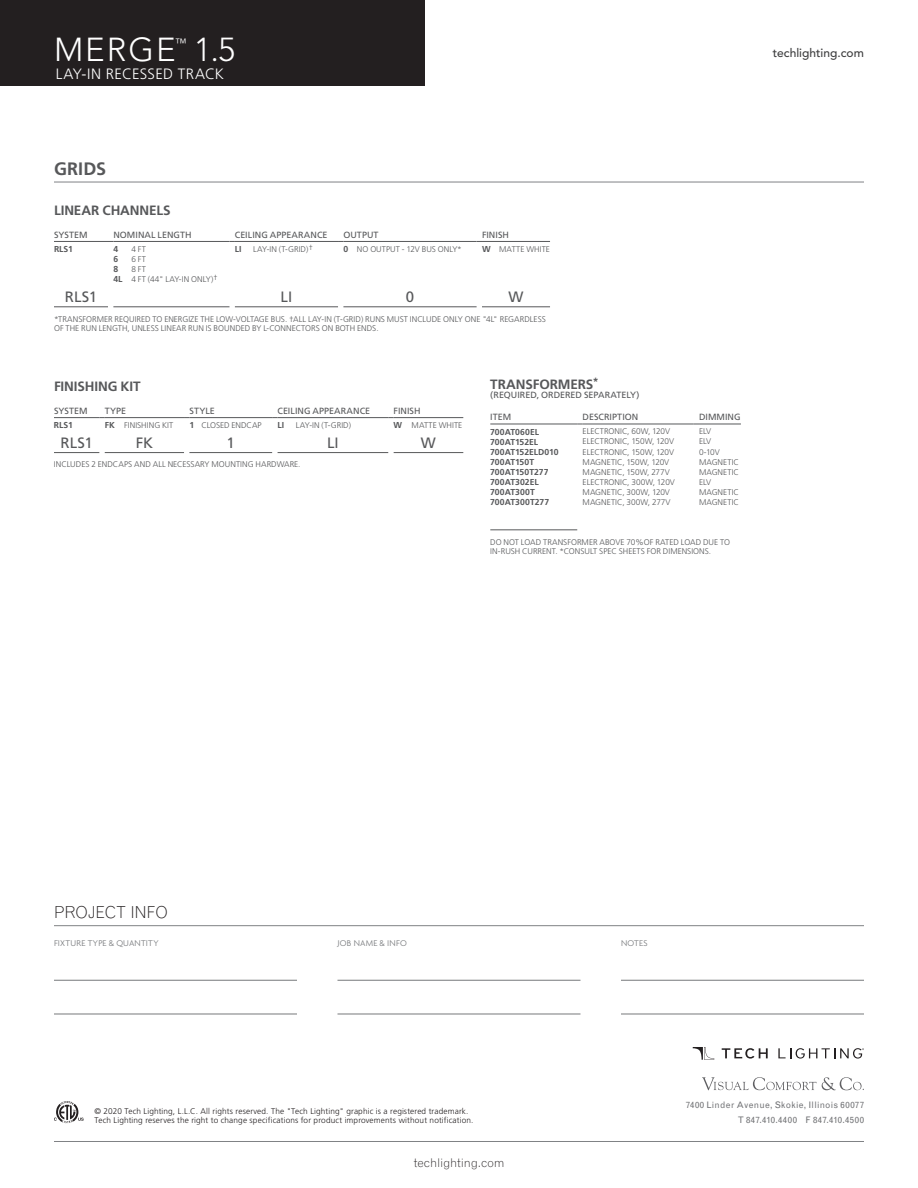
<style>
.page{position:relative;width:918px;height:1188px;background:#fff}
.page>*{position:absolute;margin:0;border:0;box-sizing:border-box;transform-origin:0 0}
.t1{font:300 33px "Avenir";letter-spacing:.06em;color:#fff}
.Spec_Header{font:700 18px "Frutiger";letter-spacing:.005em;color:#57585a}
.t2{font:300 16.5px "Grotesque";letter-spacing:-.02em;color:#231f20}
.t3{font:300 15px "Frutiger";letter-spacing:.015em;color:#fff}
.Ordering_Grid_Center{font:15px "Frutiger";letter-spacing:.005em;color:#57585a}
.Product_Options{font:700 13.5px "Frutiger";letter-spacing:-.005em;color:#57585a}
.t4{font:300 12px "Grotesque";letter-spacing:-.01em;color:#231f20}
.t5{font:500 12px "Avenir";color:#3e3e3f}
.t6{font:300 12px "Avenir";color:#fff}
.Product_Options-2{font:9px "Frutiger";color:#57585a}
.t7{font:9px/14.4px "Grotesque";letter-spacing:.03em;color:#717275;text-align:right}
.t8{font:300 9px "Agenda";letter-spacing:.025em;color:#76787b}
.Product_Options-3{font:700 8.7px "Frutiger";letter-spacing:-.005em;color:#57585a}
.Product_Options-4{font:300 8.25px/9.8px "Frutiger";letter-spacing:.005em;color:#57585a}
.t9{font:300 8.25px/9px "Frutiger";letter-spacing:.015em;color:#231f20}
.s1{font-weight:700;font-size:8.7px}
</style>
<div class="page">
<div style="left:0;top:0;width:425px;height:86px;background:#231f20"></div>
<hr style="left:54px;top:925px;width:810px;height:1px;background:#808285">
<svg style="left:54px;top:1101px;width:30px;height:22px"></svg>
<hr style="left:54px;top:980px;width:243px;height:1px;background:#76787b">
<hr style="left:54px;top:1014px;width:243px;height:1px;background:#76787b">
<hr style="left:338px;top:980px;width:242px;height:1px;background:#76787b">
<hr style="left:338px;top:1014px;width:242px;height:1px;background:#76787b">
<hr style="left:621px;top:980px;width:243px;height:1px;background:#76787b">
<hr style="left:621px;top:1014px;width:243px;height:1px;background:#76787b">
<hr style="left:54px;top:1141px;width:810px;height:1px;background:#808285">
<svg style="left:702px;top:1077px;width:162px;height:13px"></svg>
<svg style="left:722px;top:1048px;width:46px;height:11px"></svg>
<svg style="left:778px;top:1048px;width:86px;height:11px"></svg>
<svg style="left:693px;top:1047px;width:21px;height:13px"></svg>
<hr style="left:54px;top:241px;width:54px;height:1px;background:#57585a">
<hr style="left:113px;top:241px;width:117px;height:1px;background:#57585a">
<hr style="left:235px;top:241px;width:103px;height:1px;background:#57585a">
<hr style="left:343px;top:241px;width:134px;height:1px;background:#57585a">
<hr style="left:482px;top:241px;width:68px;height:1px;background:#57585a">
<hr style="left:54px;top:306px;width:54px;height:1px;background:#57585a">
<hr style="left:113px;top:306px;width:117px;height:1px;background:#57585a">
<hr style="left:343px;top:306px;width:134px;height:1px;background:#57585a">
<hr style="left:235px;top:306px;width:103px;height:1px;background:#57585a">
<hr style="left:482px;top:306px;width:68px;height:1px;background:#57585a">
<hr style="left:490px;top:424px;width:87px;height:1px;background:#57585a">
<hr style="left:583px;top:424px;width:111px;height:1px;background:#57585a">
<hr style="left:699px;top:424px;width:42px;height:1px;background:#57585a">
<hr style="left:490px;top:529px;width:87px;height:1px;background:#57585a">
<hr style="left:54px;top:417px;width:45px;height:1px;background:#57585a">
<hr style="left:105px;top:417px;width:79px;height:1px;background:#57585a">
<hr style="left:189px;top:417px;width:83px;height:1px;background:#57585a">
<hr style="left:278px;top:417px;width:110px;height:1px;background:#57585a">
<hr style="left:394px;top:417px;width:69px;height:1px;background:#57585a">
<hr style="left:54px;top:452px;width:45px;height:1px;background:#57585a">
<hr style="left:105px;top:452px;width:79px;height:1px;background:#57585a">
<hr style="left:189px;top:452px;width:83px;height:1px;background:#57585a">
<hr style="left:278px;top:452px;width:110px;height:1px;background:#57585a">
<hr style="left:394px;top:452px;width:69px;height:1px;background:#57585a">
<hr style="left:54px;top:182px;width:810px;height:1px;background:#808285">
<h1 class="t1" style="left:54px;top:31px;width:123px">MERGE</h1>
<h3 class="t6" style="left:175px;top:35px;width:13px">™</h3>
<h1 class="t1" style="left:194px;top:31px;width:43px">1.5</h1>
<h3 class="t3" style="left:56px;top:65px;width:170px">LAY-IN RECESSED TRACK</h3>
<h3 class="t5" style="left:773px;top:46px;width:93px">techlighting.com</h3>
<p class="Spec_Header" style="left:54px;top:158px;width:54px">GRIDS</p>
<p class="Product_Options" style="left:54px;top:203px;width:118px">LINEAR CHANNELS</p>
<p class="Product_Options-2" style="left:54px;top:229px;width:35px">SYSTEM</p>
<p class="Product_Options-2" style="left:113px;top:229px;width:80px">NOMINAL LENGTH</p>
<p class="Product_Options-2" style="left:235px;top:229px;width:94px">CEILING APPEARANCE</p>
<p class="Product_Options-2" style="left:343px;top:229px;width:37px">OUTPUT</p>
<p class="Product_Options-2" style="left:482px;top:229px;width:28px">FINISH</p>
<p class="Product_Options-3" style="left:54px;top:244px;width:20px">RLS1</p>
<p class="Product_Options-3" style="left:113px;top:244px;width:6px">4</p>
<p class="Product_Options-4" style="left:131px;top:244px;width:16px">4 FT</p>
<p class="Product_Options-3" style="left:113px;top:254px;width:6px">6</p>
<p class="Product_Options-4" style="left:131px;top:255px;width:16px">6 FT</p>
<p class="Product_Options-3" style="left:113px;top:264px;width:6px">8</p>
<p class="Product_Options-4" style="left:131px;top:265px;width:16px">8 FT</p>
<p class="Product_Options-4" style="left:113px;top:275px;width:106px"><span class="s1">4L</span> 4 FT (44" LAY-IN ONLY)<sup>†</sup></p>
<p class="Product_Options-3" style="left:235px;top:244px;width:8px">LI</p>
<p class="Product_Options-4" style="left:253px;top:244px;width:61px">LAY-IN (T-GRID)<sup>†</sup></p>
<p class="Product_Options-4" style="left:343px;top:244px;width:120px"><span class="s1">0</span> NO OUTPUT - 12V BUS ONLY*</p>
<p class="Product_Options-4" style="left:482px;top:244px;width:70px"><span class="s1">W</span> MATTE WHITE</p>
<p class="Ordering_Grid_Center" style="left:65px;top:288px;width:34px">RLS1</p>
<p class="Ordering_Grid_Center" style="left:281px;top:288px;width:13px">LI</p>
<p class="Ordering_Grid_Center" style="left:406px;top:288px;width:10px">0</p>
<p class="Ordering_Grid_Center" style="left:509px;top:288px;width:16px">W</p>
<p class="Product_Options-4" style="left:54px;top:314px;width:493px">*TRANSFORMER REQUIRED TO ENERGIZE THE LOW-VOLTAGE BUS. †ALL LAY-IN (T-GRID) RUNS MUST INCLUDE ONLY ONE "4L" REGARDLESS<br>OF THE RUN LENGTH, UNLESS LINEAR RUN IS BOUNDED BY L-CONNECTORS ON BOTH ENDS.</p>
<p class="Product_Options" style="left:54px;top:379px;width:88px">FINISHING KIT</p>
<p class="Product_Options-2" style="left:54px;top:405px;width:35px">SYSTEM</p>
<p class="Product_Options-2" style="left:105px;top:405px;width:23px">TYPE</p>
<p class="Product_Options-2" style="left:189px;top:405px;width:27px">STYLE</p>
<p class="Product_Options-2" style="left:278px;top:405px;width:94px">CEILING APPEARANCE</p>
<p class="Product_Options-2" style="left:394px;top:405px;width:28px">FINISH</p>
<p class="Product_Options-3" style="left:54px;top:420px;width:20px">RLS1</p>
<p class="Product_Options-4" style="left:105px;top:421px;width:70px"><span class="s1">FK</span> FINISHING KIT</p>
<p class="Product_Options-4" style="left:189px;top:421px;width:74px"><span class="s1">1</span> CLOSED ENDCAP</p>
<p class="Product_Options-3" style="left:278px;top:420px;width:8px">LI</p>
<p class="Product_Options-4" style="left:296px;top:421px;width:57px">LAY-IN (T-GRID)</p>
<p class="Product_Options-4" style="left:394px;top:421px;width:70px"><span class="s1">W</span> MATTE WHITE</p>
<p class="Ordering_Grid_Center" style="left:61px;top:434px;width:34px">RLS1</p>
<p class="Ordering_Grid_Center" style="left:136px;top:434px;width:19px">FK</p>
<p class="Ordering_Grid_Center" style="left:227px;top:434px;width:10px">1</p>
<p class="Ordering_Grid_Center" style="left:327px;top:434px;width:13px">LI</p>
<p class="Ordering_Grid_Center" style="left:421px;top:434px;width:16px">W</p>
<p class="Product_Options-4" style="left:54px;top:460px;width:248px">INCLUDES 2 ENDCAPS AND ALL NECESSARY MOUNTING HARDWARE.</p>
<p class="Product_Options" style="left:490px;top:376px;width:110px">TRANSFORMERS<sup>*</sup></p>
<p class="Product_Options-2" style="left:490px;top:389px;width:151px">(REQUIRED, ORDERED SEPARATELY)</p>
<p class="Product_Options-2" style="left:490px;top:412px;width:22px">ITEM</p>
<p class="Product_Options-2" style="left:583px;top:412px;width:57px">DESCRIPTION</p>
<p class="Product_Options-2" style="left:699px;top:412px;width:43px">DIMMING</p>
<p class="Product_Options-3" style="left:490px;top:426px;width:50px">700AT060EL</p>
<p class="Product_Options-3" style="left:490px;top:437px;width:49px">700AT152EL</p>
<p class="Product_Options-3" style="left:490px;top:447px;width:70px">700AT152ELD010</p>
<p class="Product_Options-3" style="left:490px;top:457px;width:45px">700AT150T</p>
<p class="Product_Options-3" style="left:490px;top:467px;width:60px">700AT150T277</p>
<p class="Product_Options-3" style="left:490px;top:477px;width:50px">700AT302EL</p>
<p class="Product_Options-3" style="left:490px;top:487px;width:46px">700AT300T</p>
<p class="Product_Options-3" style="left:490px;top:497px;width:60px">700AT300T277</p>
<p class="Product_Options-4" style="left:583px;top:427px;width:89px">ELECTRONIC, 60W, 120V</p>
<p class="Product_Options-4" style="left:583px;top:437px;width:93px">ELECTRONIC, 150W, 120V</p>
<p class="Product_Options-4" style="left:583px;top:447px;width:93px">ELECTRONIC, 150W, 120V</p>
<p class="Product_Options-4" style="left:583px;top:457px;width:88px">MAGNETIC, 150W, 120V</p>
<p class="Product_Options-4" style="left:583px;top:467px;width:89px">MAGNETIC, 150W, 277V</p>
<p class="Product_Options-4" style="left:583px;top:477px;width:94px">ELECTRONIC, 300W, 120V</p>
<p class="Product_Options-4" style="left:583px;top:487px;width:89px">MAGNETIC, 300W, 120V</p>
<p class="Product_Options-4" style="left:583px;top:498px;width:89px">MAGNETIC, 300W, 277V</p>
<p class="Product_Options-4" style="left:699px;top:427px;width:14px">ELV</p>
<p class="Product_Options-4" style="left:699px;top:437px;width:14px">ELV</p>
<p class="Product_Options-4" style="left:699px;top:447px;width:22px">0-10V</p>
<p class="Product_Options-4" style="left:699px;top:457px;width:42px">MAGNETIC</p>
<p class="Product_Options-4" style="left:699px;top:467px;width:42px">MAGNETIC</p>
<p class="Product_Options-4" style="left:699px;top:477px;width:14px">ELV</p>
<p class="Product_Options-4" style="left:699px;top:487px;width:42px">MAGNETIC</p>
<p class="Product_Options-4" style="left:699px;top:498px;width:42px">MAGNETIC</p>
<p class="Product_Options-4" style="left:490px;top:537px;width:241px">DO NOT LOAD TRANSFORMER ABOVE 70%OF RATED LOAD DUE TO<br>IN-RUSH CURRENT. *CONSULT SPEC SHEETS FOR DIMENSIONS.</p>
<h3 class="t2" style="left:54px;top:903px;width:115px">PROJECT INFO</h3>
<p class="t8" style="left:54px;top:938px;width:106px">FIXTURE TYPE &amp; QUANTITY</p>
<p class="t8" style="left:338px;top:938px;width:71px">JOB NAME &amp; INFO</p>
<p class="t8" style="left:621px;top:938px;width:28px">NOTES</p>
<p class="t9" style="left:94px;top:1107px;width:380px">© 2020 Tech Lighting, L.L.C. All rights reserved. The "Tech Lighting" graphic is a registered trademark.<br>Tech Lighting reserves the right to change specifications for product improvements without notification.</p>
<h3 class="t4" style="left:414px;top:1155px;width:92px">techlighting.com</h3>
<p class="t7" style="left:686px;top:1098px;width:180px">7400 Linder Avenue, Skokie, Illinois 60077<br>T 847.410.4400 F 847.410.4500</p>
</div>
